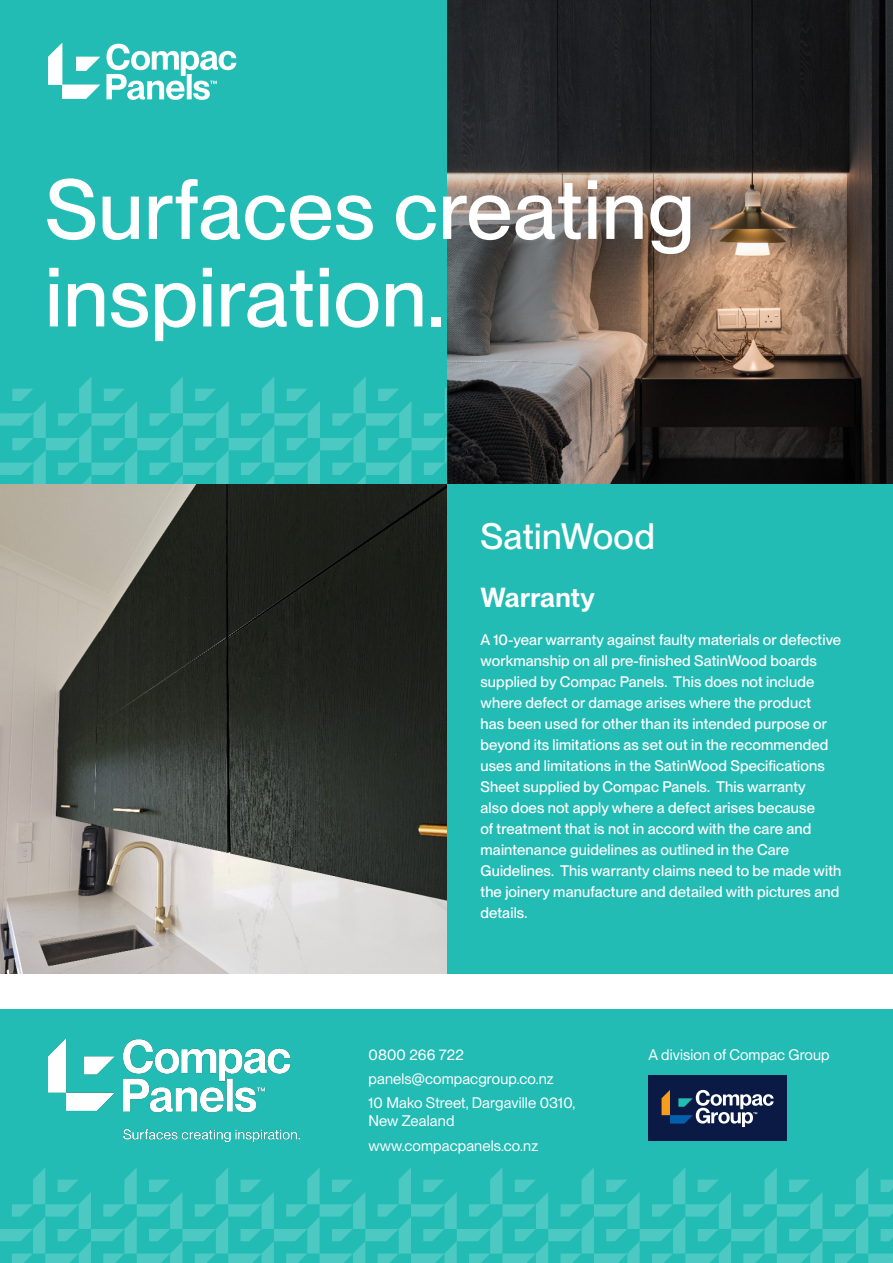
<style>
.page{position:relative;width:893px;height:1263px;background:#fff}
.page>*{position:absolute;margin:0;border:0;box-sizing:border-box;transform-origin:0 0}
.t1{font:500 82.95px/87.4px "PP Neue Montreal";letter-spacing:.01em;color:#fff}
.t2{font:500 36px "PP Neue Montreal";letter-spacing:.01em;color:#fff}
.t3{font:600 27px "PP Neue Montreal";letter-spacing:.01em;color:#fff}
.t4{font:500 15px/21px "PP Neue Montreal";letter-spacing:.01em;color:#fff}
.t5{font:15px/18px "PP Neue Montreal";letter-spacing:.01em;color:#fff}
</style>
<div class="page">
<img style="left:446px;top:0;width:447px;height:485px">
<div style="left:0;top:0;width:446px;height:485px;background:#22bcb5"></div>
<div style="left:446px;top:485px;width:447px;height:489px;background:#22bcb5"></div>
<svg style="left:0;top:377px;width:446px;height:108px"></svg>
<svg style="left:106px;top:44px;width:130px;height:56px"></svg>
<svg style="left:48px;top:43px;width:52px;height:56px"></svg>
<div style="left:0;top:1010px;width:893px;height:253px;background:#22bcb5"></div>
<svg style="left:0;top:1168px;width:893px;height:95px"></svg>
<div style="left:648px;top:1075px;width:139px;height:66px;background:#0b1a44"></div>
<svg style="left:662px;top:1090px;width:112px;height:37px"></svg>
<img style="left:48px;top:1039px;width:252px;height:103px">
<img style="left:0;top:485px;width:446px;height:489px">
<p class="t1" style="left:45px;top:166px;width:651px">Surfaces creating inspiration.</p>
<p class="t2" style="left:480px;top:515px;width:176px">SatinWood</p>
<p class="t3" style="left:480px;top:581px;width:116px">Warranty</p>
<p class="t4" style="left:480px;top:629px;width:362px">A 10-year warranty against faulty materials or defective workmanship on all pre-finished SatinWood boards supplied by Compac Panels. This does not include where defect or damage arises where the product<br>has been used for other than its intended purpose or beyond its limitations as set out in the recommended uses and limitations in the SatinWood Specifications Sheet supplied by Compac Panels. This warranty<br>also does not apply where a defect arises because<br>of treatment that is not in accord with the care and maintenance guidelines as outlined in the Care Guidelines. This warranty claims need to be made with the joinery manufacture and detailed with pictures and details.</p>
<p class="t5" style="left:369px;top:1045px;width:97px">0800 266 722</p>
<p class="t5" style="left:369px;top:1070px;width:187px">panels@compacgroup.co.nz</p>
<p class="t5" style="left:369px;top:1094px;width:208px">10 Mako Street, Dargaville 0310,<br>New Zealand</p>
<p class="t5" style="left:369px;top:1136px;width:171px">www.compacpanels.co.nz</p>
<p class="t5" style="left:648px;top:1045px;width:183px">A division of Compac Group</p>
</div>
